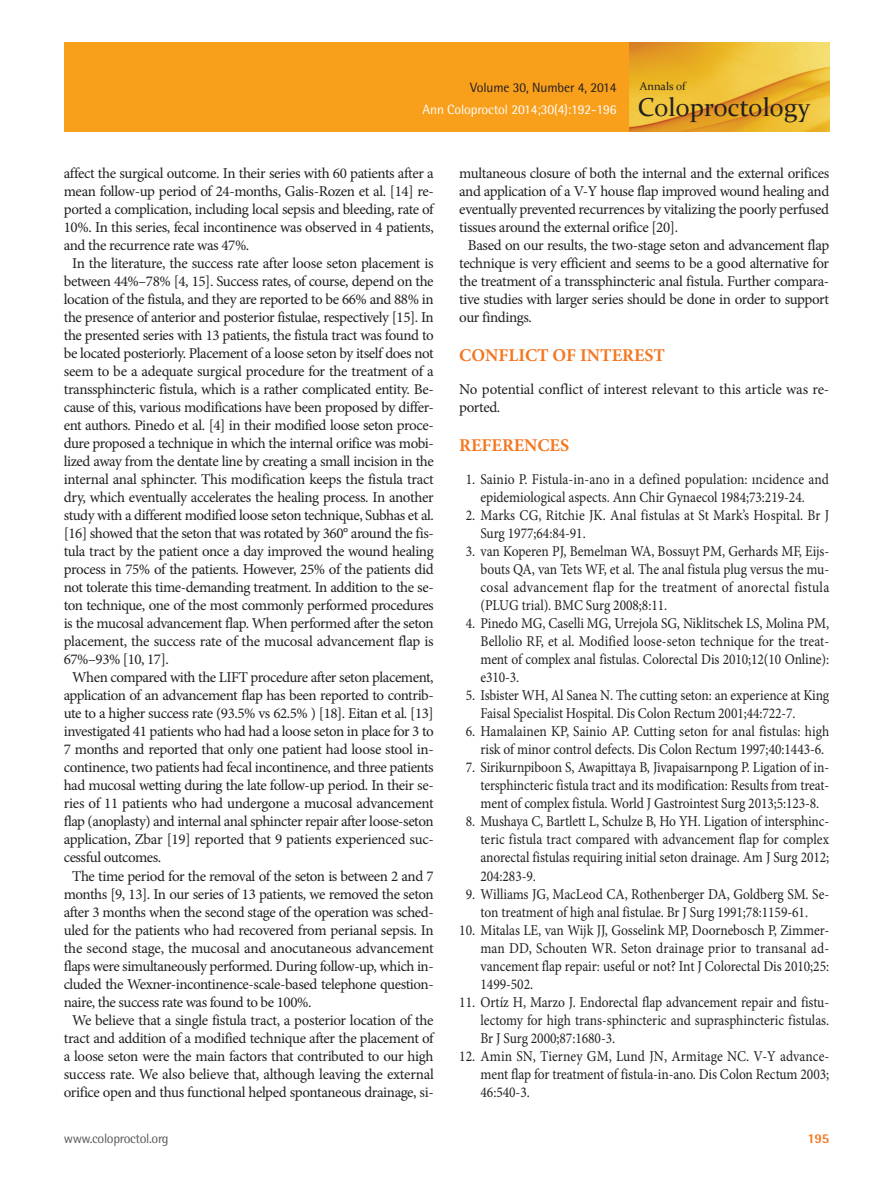
<style>
.page{position:relative;width:893px;height:1191px;background:#fff}
.page>*{position:absolute;margin:0;border:0;box-sizing:border-box;transform-origin:0 0}
.t1{font:25.95px "Constantia";color:#231f20}
.본문제목_대{font:700 18px "Minion Pro";color:#f47721}
.본문{font:15px/18px "Minion Pro";letter-spacing:-.025em;color:#231f20;text-align:justify}
.참고문헌1{font:15px/18px "Minion Pro";letter-spacing:-.005em;color:#231f20;scale:.9 1}
.참고문헌2{font:15px/18px "Minion Pro";letter-spacing:-.005em;color:#231f20;text-align:justify;scale:.9 1}
.t2{font:13.5px "Rotis Semi Sans Std";letter-spacing:-.01em;color:#fff}
.t3{font:13.5px "Rotis Semi Sans Std";letter-spacing:-.01em;color:#231f20}
.t4{font:13.5px "Rotis Semi Sans Std";letter-spacing:-.025em;color:#57585a}
.t5{font:800 13.5px "Rotis Semi Sans Std";color:#f47721}
.t6{font:11.25px "Constantia";color:#231f20}
</style>
<div class="page">
<div style="left:64px;top:43px;width:565px;height:89px;background:#f89f1c"></div>
<img style="left:629px;top:43px;width:200px;height:89px">
<p class="t3" style="left:470px;top:80px;width:148px">Volume 30, Number 4, 2014</p>
<p class="t2" style="left:423px;top:102px;width:196px">Ann Coloproctol 2014;30(4):192-196</p>
<p class="t6" style="left:640px;top:79px;width:47px">Annals of</p>
<h1 class="t1" style="left:638px;top:90px;width:174px">Coloproctology</h1>
<p class="본문" style="left:64px;top:164px;width:371px">affect the surgical outcome. In their series with 60 patients after a mean follow-up period of 24-months, Galis-Rozen et al. [14] re&shy;ported a complication, including local sepsis and bleeding, rate of 10%. In this series, fecal incontinence was observed in 4 patients, and the recurrence rate was 47%.</p>
<p class="본문" style="left:64px;top:254px;width:372px;text-indent:9px">In the literature, the success rate after loose seton placement is between 44%–78% [4, 15]. Success rates, of course, depend on the location of the fistula, and they are reported to be 66% and 88% in the presence of anterior and posterior fistulae, respectively [15]. In the presented series with 13 patients, the fistula tract was found to be located posteriorly. Placement of a loose seton by itself does not seem to be a adequate surgical procedure for the treatment of a transsphincteric fistula, which is a rather complicated entity. Be&shy;cause of this, various modifications have been proposed by differ&shy;ent authors. Pinedo et al. [4] in their modified loose seton proce&shy;dure proposed a technique in which the internal orifice was mobi&shy;lized away from the dentate line by creating a small incision in the internal anal sphincter. This modification keeps the fistula tract dry, which eventually accelerates the healing process. In another study with a different modified loose seton technique, Subhas et al. [16] showed that the seton that was rotated by 360° around the fis&shy;tula tract by the patient once a day improved the wound healing process in 75% of the patients. However, 25% of the patients did not tolerate this time-demanding treatment. In addition to the se&shy;ton technique, one of the most commonly performed procedures is the mucosal advancement flap. When performed after the seton placement, the success rate of the mucosal advancement flap is 67%–93% [10, 17].</p>
<p class="본문" style="left:64px;top:668px;width:371px;text-indent:9px">When compared with the LIFT procedure after seton placement, application of an advancement flap has been reported to contrib&shy;ute to a higher success rate (93.5% vs 62.5% ) [18]. Eitan et al. [13] investigated 41 patients who had had a loose seton in place for 3 to 7 months and reported that only one patient had loose stool in&shy;continence, two patients had fecal incontinence, and three patients had mucosal wetting during the late follow-up period. In their se&shy;ries of 11 patients who had undergone a mucosal advancement flap (anoplasty) and internal anal sphincter repair after loose-seton application, Zbar [19] reported that 9 patients experienced suc&shy;cessful outcomes.</p>
<p class="본문" style="left:64px;top:866px;width:372px;text-indent:9px">The time period for the removal of the seton is between 2 and 7 months [9, 13]. In our series of 13 patients, we removed the seton after 3 months when the second stage of the operation was sched&shy;uled for the patients who had recovered from perianal sepsis. In the second stage, the mucosal and anocutaneous advancement flaps were simultaneously performed. During follow-up, which in&shy;cluded the Wexner-incontinence-scale-based telephone question&shy;naire, the success rate was found to be 100%.</p>
<p class="본문" style="left:64px;top:1010px;width:372px;text-align:center">We believe that a single fistula tract, a posterior location of the tract and addition of a modified technique after the placement of a loose seton were the main factors that contributed to our high success rate. We also believe that, although leaving the external orifice open and thus functional helped spontaneous drainage, si-</p>
<p class="본문" style="left:459px;top:164px;width:371px">multaneous closure of both the internal and the external orifices and application of a V-Y house flap improved wound healing and eventually prevented recurrences by vitalizing the poorly perfused tissues around the external orifice [20].</p>
<p class="본문" style="left:459px;top:236px;width:371px;text-indent:9px">Based on our results, the two-stage seton and advancement flap technique is very efficient and seems to be a good alternative for the treatment of a transsphincteric anal fistula. Further compara&shy;tive studies with larger series should be done in order to support our findings.</p>
<p class="본문제목_대" style="left:459px;top:342px;width:207px">CONFLICT OF INTEREST</p>
<p class="본문" style="left:459px;top:380px;width:371px">No potential conflict of interest relevant to this article was re&shy;ported.</p>
<p class="본문제목_대" style="left:459px;top:432px;width:111px">REFERENCES</p>
<p class="참고문헌1" style="left:480px;top:470px;width:389px;text-indent:-15px">1. Sainio P. Fistula-in-ano in a defined population: ıncidence and epidemiological aspects. Ann Chir Gynaecol 1984;73:219-24.</p>
<p class="참고문헌1" style="left:480px;top:506px;width:389px;text-indent:-15px">2. Marks CG, Ritchie JK. Anal fistulas at St Mark’s Hospital. Br J<br>Surg 1977;64:84-91.</p>
<p class="참고문헌1" style="left:480px;top:542px;width:389px;text-align:justify;text-indent:-15px">3. van Koperen PJ, Bemelman WA, Bossuyt PM, Gerhards MF, Eijs&shy;bouts QA, van Tets WF, et al. The anal fistula plug versus the mu&shy;cosal advancement flap for the treatment of anorectal fistula (PLUG trial). BMC Surg 2008;8:11.</p>
<p class="참고문헌1" style="left:480px;top:614px;width:389px;text-align:justify;text-indent:-15px">4. Pinedo MG, Caselli MG, Urrejola SG, Niklitschek LS, Molina PM, Bellolio RF, et al. Modified loose-seton technique for the treat&shy;ment of complex anal fistulas. Colorectal Dis 2010;12(10 Online): e310-3.</p>
<p class="참고문헌1" style="left:480px;top:686px;width:389px;text-indent:-15px">5. Isbister WH, Al Sanea N. The cutting seton: an experience at King<br>Faisal Specialist Hospital. Dis Colon Rectum 2001;44:722-7.</p>
<p class="참고문헌1" style="left:480px;top:722px;width:389px;text-indent:-15px">6. Hamalainen KP, Sainio AP. Cutting seton for anal fistulas: high risk of minor control defects. Dis Colon Rectum 1997;40:1443-6.</p>
<p class="참고문헌1" style="left:480px;top:758px;width:389px;text-align:justify;text-indent:-15px">7. Sirikurnpiboon S, Awapittaya B, Jivapaisarnpong P. Ligation of in&shy;tersphincteric fistula tract and its modification: Results from treat&shy;ment of complex fistula. World J Gastrointest Surg 2013;5:123-8.</p>
<p class="참고문헌1" style="left:480px;top:812px;width:389px;text-align:justify;text-indent:-15px">8. Mushaya C, Bartlett L, Schulze B, Ho YH. Ligation of intersphinc&shy;teric fistula tract compared with advancement flap for complex anorectal fistulas requiring initial seton drainage. Am J Surg 2012; 204:283-9.</p>
<p class="참고문헌1" style="left:466px;top:884px;width:405px;text-align:center">9. Williams JG, MacLeod CA, Rothenberger DA, Goldberg SM. Se&shy;ton treatment of high anal fistulae. Br J Surg 1991;78:1159-61.</p>
<p class="참고문헌2" style="left:480px;top:920px;width:389px;text-indent:-21px">10. Mitalas LE, van Wijk JJ, Gosselink MP, Doornebosch P, Zimmer&shy;man DD, Schouten WR. Seton drainage prior to transanal ad&shy;vancement flap repair: useful or not? Int J Colorectal Dis 2010;25:<br>1499-502.</p>
<p class="참고문헌2" style="left:480px;top:992px;width:389px;text-indent:-21px">11. Ortíz H, Marzo J. Endorectal flap advancement repair and fistu&shy;lectomy for high trans-sphincteric and suprasphincteric fistulas.<br>Br J Surg 2000;87:1680-3.</p>
<p class="참고문헌2" style="left:480px;top:1046px;width:389px;text-indent:-21px">12. Amin SN, Tierney GM, Lund JN, Armitage NC. V-Y advance&shy;ment flap for treatment of fistula-in-ano. Dis Colon Rectum 2003; 46:540-3.</p>
<p class="t4" style="left:64px;top:1130px;width:106px">www.coloproctol.org</p>
<p class="t5" style="left:807px;top:1129px;width:23px">195</p>
</div>
